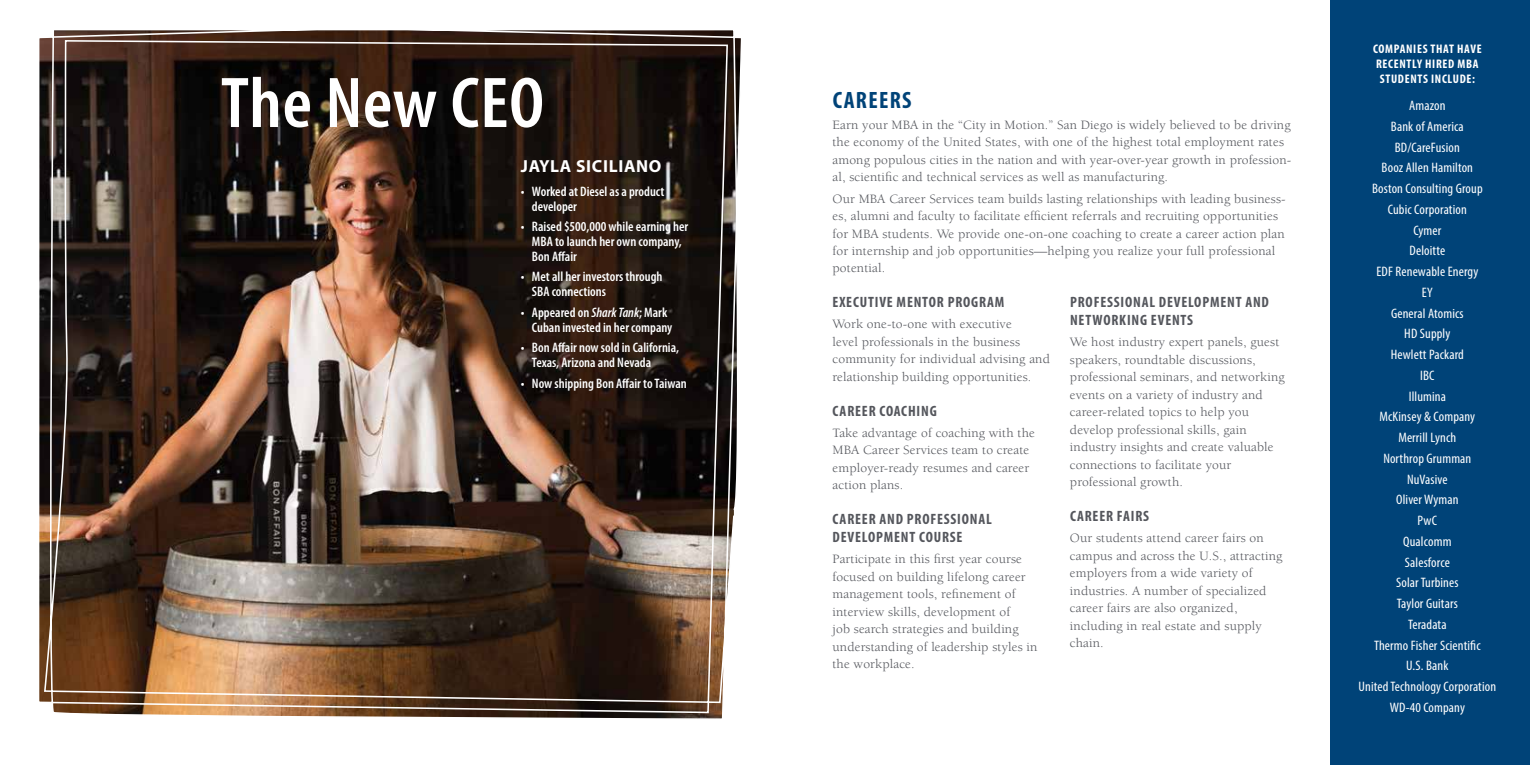
<style>
.page{position:relative;width:1530px;height:765px;background:#fff}
.page>*{position:absolute;margin:0;border:0;box-sizing:border-box;transform-origin:0 0}
.t1{font:600 condensed 72.5px "Myriad Pro";letter-spacing:.01em;color:#fff}
.t2{font:700 condensed 23.75px "Myriad Pro";letter-spacing:.055em;color:#004378}
.t3{font:700 17.5px "Myriad Pro";letter-spacing:.04em;color:#fff}
.t4{font:700 condensed 15px/18px "Myriad Pro";letter-spacing:.055em;color:#54565c}
.t5{font:condensed 13.75px/20.8px "Myriad Pro";letter-spacing:.01em;color:#fff;text-align:center}
.t6{font:600 condensed 13.75px/15px "Myriad Pro";color:#fff}
.t7{font:13.12px/17.5px "Berkeley Std";letter-spacing:.01em;color:#54565c}
.t8{font:700 condensed 12.5px/15px "Myriad Pro";letter-spacing:.055em;color:#fff}
.s1{font-style:italic}
</style>
<div class="page">
<div style="left:1331px;top:0;width:199px;height:765px;background:#004378"></div>
<img style="left:39px;top:30px;width:702px;height:689px">
<h1 class="t1" style="left:221px;top:58px;width:325px">The New CEO</h1>
<h3 class="t3" style="left:521px;top:154px;width:142px">JAYLA SICILIANO</h3>
<p class="t6" style="left:532px;top:183px;width:134px;text-indent:-11px">• Worked at Diesel as a product developer</p>
<p class="t6" style="left:532px;top:219px;width:158px;text-indent:-11px">• Raised $500,000 while earning her<br>MBA to launch her own company,<br>Bon Affair</p>
<p class="t6" style="left:532px;top:269px;width:132px;text-indent:-11px">• Met all her investors through<br>SBA connections</p>
<p class="t6" style="left:532px;top:305px;width:142px;text-indent:-11px">• Appeared on <span class="s1">Shark Tank</span>; Mark<br>Cuban invested in her company</p>
<p class="t6" style="left:532px;top:340px;width:149px;text-indent:-11px">• Bon Affair now sold in California,<br>Texas, Arizona and Nevada</p>
<p class="t6" style="left:521px;top:375px;width:168px">• Now shipping Bon Affair to Taiwan</p>
<h2 class="t2" style="left:833px;top:85px;width:80px">CAREERS</h2>
<p class="t7" style="left:832px;top:116px;width:460px">Earn your MBA in the “City in Motion.” San Diego is widely believed to be driving the economy of the United States, with one of the highest total employment rates among populous cities in the nation and with year-over-year growth in profession&shy;al, scientific and technical services as well as manufacturing.</p>
<p class="t7" style="left:832px;top:190px;width:455px">Our MBA Career Services team builds lasting relationships with leading business&shy;es, alumni and faculty to facilitate efficient referrals and recruiting opportunities for MBA students. We provide one-on-one coaching to create a career action plan for internship and job opportunities—helping you realize your full professional potential.</p>
<p class="t4" style="left:833px;top:293px;width:173px">EXECUTIVE MENTOR PROGRAM</p>
<p class="t7" style="left:832px;top:316px;width:219px">Work one-to-one with executive<br>level professionals in the business community for individual advising and relationship building opportunities.</p>
<p class="t4" style="left:833px;top:402px;width:106px">CAREER COACHING</p>
<p class="t7" style="left:832px;top:424px;width:204px">Take advantage of coaching with the<br>MBA Career Services team to create employer-ready resumes and career action plans.</p>
<p class="t4" style="left:833px;top:510px;width:161px">CAREER AND PROFESSIONAL<br>DEVELOPMENT COURSE</p>
<p class="t7" style="left:832px;top:551px;width:206px">Participate in this first year course focused on building lifelong career management tools, refinement of interview skills, development of<br>job search strategies and building understanding of leadership styles in the workplace.</p>
<p class="t4" style="left:1070px;top:293px;width:200px">PROFESSIONAL DEVELOPMENT AND<br>NETWORKING EVENTS</p>
<p class="t7" style="left:1070px;top:334px;width:216px">We host industry expert panels, guest speakers, roundtable discussions, professional seminars, and networking events on a variety of industry and career-related topics to help you develop professional skills, gain industry insights and create valuable connections to facilitate your professional growth.</p>
<p class="t4" style="left:1070px;top:507px;width:81px">CAREER FAIRS</p>
<p class="t7" style="left:1070px;top:530px;width:214px">Our students attend career fairs on campus and across the U.S., attracting employers from a wide variety of industries. A number of specialized career fairs are also organized, including in real estate and supply chain.</p>
<p class="t8" style="left:1373px;top:41px;width:110px">COMPANIES THAT HAVE<br>RECENTLY HIRED MBA<br>STUDENTS INCLUDE:</p>
<p class="t5" style="left:1359px;top:95px;width:139px">Amazon<br>Bank of America<br>BD/CareFusion<br>Booz Allen Hamilton<br>Boston Consulting Group<br>Cubic Corporation<br>Cymer<br>Deloitte<br>EDF Renewable Energy<br>EY<br>General Atomics<br>HD Supply<br>Hewlett Packard<br>IBC<br>Illumina<br>McKinsey &amp; Company<br>Merrill Lynch<br>Northrop Grumman<br>NuVasive<br>Oliver Wyman<br>PwC<br>Qualcomm<br>Salesforce<br>Solar Turbines<br>Taylor Guitars<br>Teradata<br>Thermo Fisher Scientific<br>U.S. Bank<br>United Technology Corporation<br>WD-40 Company</p>
</div>
